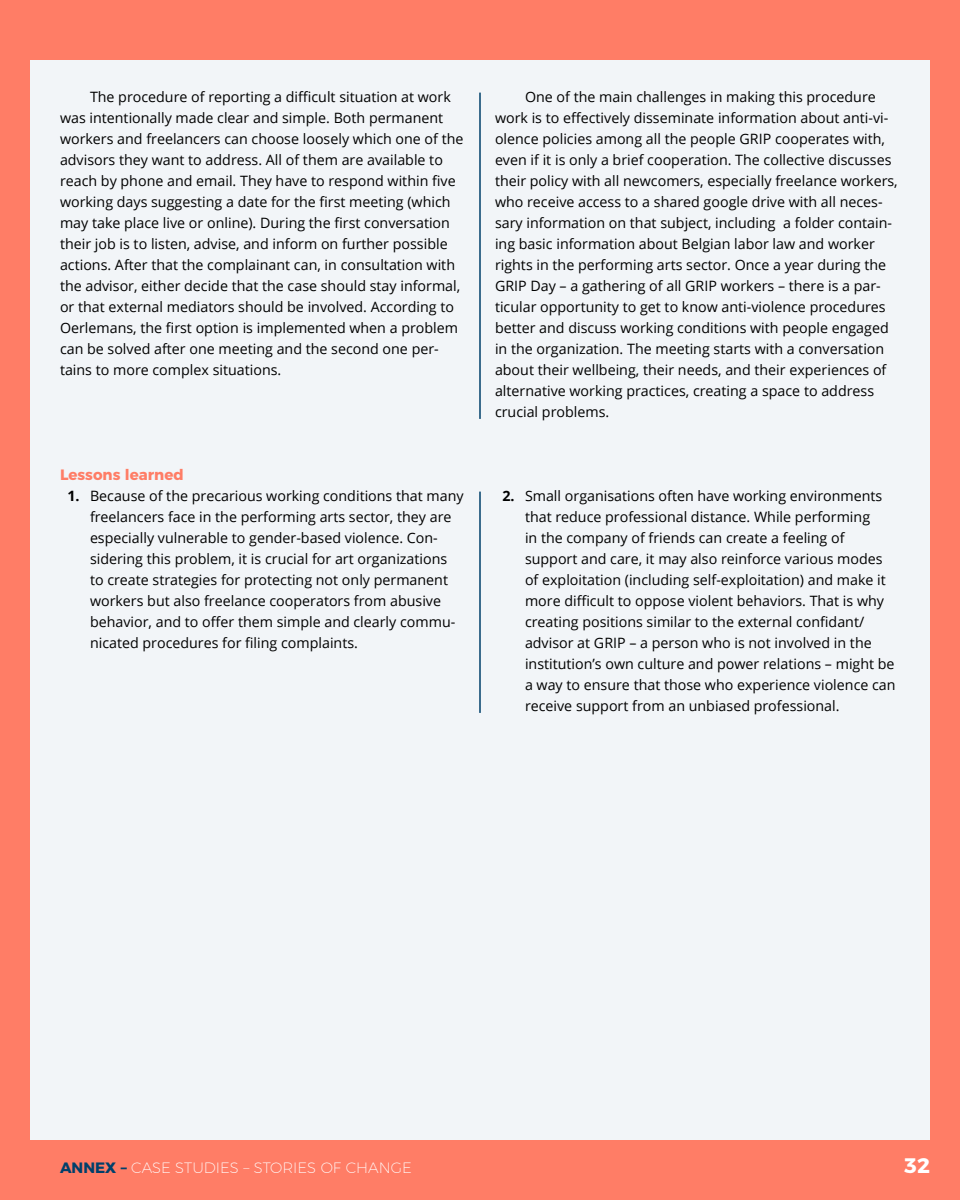
<style>
.page{position:relative;width:960px;height:1200px;background:#ff7d66}
.page>*{position:absolute;margin:0;border:0;box-sizing:border-box;transform-origin:0 0}
.t1{font:700 21px "Montserrat";color:#fff}
.t2{font:200 15px "Montserrat";color:#fff}
.InhaltSubH-Liste{font:700 15px "Montserrat";color:#ff7d66}
.Fießtest{font:14.25px/21px "Open Sans";color:#000}
.s1{font-weight:700}
.s2{font-weight:700;color:#00406b}
</style>
<div class="page">
<div style="left:30px;top:60px;width:900px;height:1080px;background:#f2f5f8"></div>
<hr style="left:479px;top:93px;width:2px;height:326px;background:#00406b">
<hr style="left:479px;top:492px;width:2px;height:221px;background:#00406b">
<p class="Fießtest" style="left:60px;top:86px;width:405px;text-indent:30px">The procedure of reporting a difficult situation at work was intentionally made clear and simple. Both permanent workers and freelancers can choose loosely which one of the advisors they want to address. All of them are available to reach by phone and email. They have to respond within five working days suggesting a date for the first meeting (which may take place live or online). During the first conversation their job is to listen, advise, and inform on further possible actions. After that the complainant can, in consultation with the advisor, either decide that the case should stay informal, or that external mediators should be involved. According to Oerlemans, the first option is implemented when a problem can be solved after one meeting and the second one per&shy;tains to more complex situations.</p>
<p class="Fießtest" style="left:495px;top:86px;width:404px;text-indent:30px">One of the main challenges in making this procedure work is to effectively disseminate information about anti-vi&shy;olence policies among all the people GRIP cooperates with, even if it is only a brief cooperation. The collective discusses their policy with all newcomers, especially freelance workers, who receive access to a shared google drive with all neces&shy;sary information on that subject, including a folder contain&shy;ing basic information about Belgian labor law and worker rights in the performing arts sector. Once a year during the GRIP Day – a gathering of all GRIP workers – there is a par&shy;ticular opportunity to get to know anti-violence procedures better and discuss working conditions with people engaged in the organization. The meeting starts with a conversation about their wellbeing, their needs, and their experiences of alternative working practices, creating a space to address crucial problems.</p>
<p class="InhaltSubH-Liste" style="left:60px;top:462px;width:125px">Lessons learned</p>
<p class="Fießtest" style="left:90px;top:485px;width:375px;text-indent:-22px"><span class="s1">1.</span> Because of the precarious working conditions that many freelancers face in the performing arts sector, they are especially vulnerable to gender-based violence. Con&shy;sidering this problem, it is crucial for art organizations to create strategies for protecting not only permanent workers but also freelance cooperators from abusive behavior, and to offer them simple and clearly commu&shy;nicated procedures for filing complaints.</p>
<p class="Fießtest" style="left:525px;top:485px;width:372px;text-indent:-22px"><span class="s1">2.</span> Small organisations often have working environments that reduce professional distance. While performing<br>in the company of friends can create a feeling of support and care, it may also reinforce various modes of exploitation (including self-exploitation) and make it more difficult to oppose violent behaviors. That is why creating positions similar to the external confidant/ advisor at GRIP – a person who is not involved in the institution’s own culture and power relations – might be a way to ensure that those who experience violence can receive support from an unbiased professional.</p>
<p class="t2" style="left:60px;top:1156px;width:353px"><span class="s2">ANNEX –</span> CASE STUDIES – STORIES OF CHANGE</p>
<h1 class="t1" style="left:904px;top:1148px;width:27px">32</h1>
</div>
